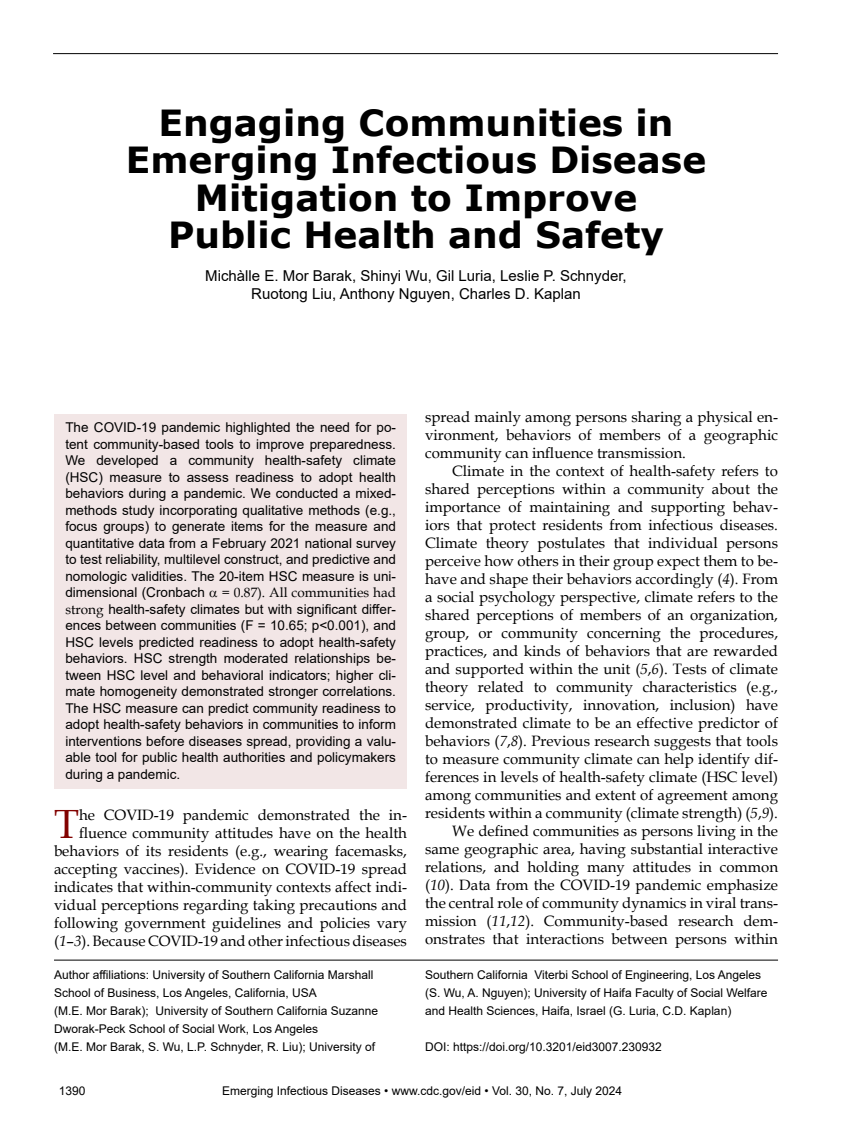
<style>
.page{position:relative;width:851px;height:1134px;background:#fff}
.page>*{position:absolute;margin:0;border:0;box-sizing:border-box;transform-origin:0 0}
.t1{font:40.8px "Book Antiqua";color:#820200}
.t2{font:700 36px/37.5px "Verdana";color:#000;text-align:center}
.t3{font:15px/18px "Book Antiqua";color:#000;text-align:right}
.t4{font:15px/18px "Arial";color:#000;text-align:center}
.t5{font:13.5px/16.5px "Arial";color:#000;text-align:justify}
.t6{font:13.5px "Book Antiqua";color:#000}
.t7{font:12px/18px "Arial";color:#000}
.s1{font-family:"Arial"}
.s2{font-family:"Book Antiqua"}
.s3{font-style:italic}
</style>
<div class="page">
<hr style="left:53px;top:53px;width:725px;height:1px;background:#000">
<div style="left:54px;top:414px;width:353px;height:375px;background:#f2e6e6"></div>
<hr style="left:54px;top:960px;width:724px;height:1px;background:#000">
<h2 class="t2" style="left:126px;top:103px;width:582px">Engaging Communities in<br>Emerging Infectious Disease<br>Mitigation to Improve<br>Public Health and Safety</h2>
<p class="t4" style="left:205px;top:267px;width:423px">Michàlle E. Mor Barak, Shinyi Wu, Gil Luria, Leslie P. Schnyder,<br>Ruotong Liu, Anthony Nguyen, Charles D. Kaplan</p>
<p class="t5" style="left:65px;top:419px;width:332px">The COVID-19 pandemic highlighted the need for po&shy;tent community-based tools to improve preparedness.<br>We developed a community health-safety climate (HSC) measure to assess readiness to adopt health behaviors during a pandemic. We conducted a mixed&shy;methods study incorporating qualitative methods (e.g., focus groups) to generate items for the measure and quantitative data from a February 2021 national survey to test reliability, multilevel construct, and predictive and nomologic validities. The 20-item HSC measure is uni-</p>
<p class="t6" style="left:65px;top:583px;width:332px"><span class="s1">dimensional (Cronbach</span> = 0.87). All communities had</p>
<p class="t5" style="left:65px;top:600px;width:332px"><span class="s2">strong</span> health-safety climates but with significant differ&shy;ences between communities (F = 10.65; p&lt;0.001), and HSC levels predicted readiness to adopt health-safety behaviors. HSC strength moderated relationships be&shy;tween HSC level and behavioral indicators; higher cli&shy;mate homogeneity demonstrated stronger correlations.<br>The HSC measure can predict community readiness to adopt health-safety behaviors in communities to inform interventions before diseases spread, providing a valu&shy;able tool for public health authorities and policymakers during a pandemic.</p>
<p class="t3" style="left:54px;top:806px;width:354px">he COVID-19 pandemic demonstrated the in&shy;fluence community attitudes have on the health behaviors of its residents (e.g., wearing facemasks, accepting vaccines). Evidence on COVID-19 spread indicates that within-community contexts affect indi&shy;vidual perceptions regarding taking precautions and following government guidelines and policies vary (<span class="s3">1</span>–<span class="s3">3</span>). Because COVID-19 and other infectious diseases</p>
<h1 class="t1" style="left:54px;top:796px;width:26px">T</h1>
<p class="t3" style="left:425px;top:408px;width:354px;text-align:justify">spread mainly among persons sharing a physical en&shy;vironment, behaviors of members of a geographic community can influence transmission.</p>
<p class="t3" style="left:425px;top:462px;width:354px">Climate in the context of health-safety refers to shared perceptions within a community about the importance of maintaining and supporting behav&shy;iors that protect residents from infectious diseases.<br>Climate theory postulates that individual persons perceive how others in their group expect them to be&shy;have and shape their behaviors accordingly (<span class="s3">4</span>). From a social psychology perspective, climate refers to the shared perceptions of members of an organization, group, or community concerning the procedures, practices, and kinds of behaviors that are rewarded and supported within the unit (<span class="s3">5</span>,<span class="s3">6</span>). Tests of climate theory related to community characteristics (e.g., service, productivity, innovation, inclusion) have demonstrated climate to be an effective predictor of behaviors (<span class="s3">7</span>,<span class="s3">8</span>). Previous research suggests that tools to measure community climate can help identify dif&shy;ferences in levels of health-safety climate (HSC level) among communities and extent of agreement among residents within a community (climate strength) (<span class="s3">5</span>,<span class="s3">9</span>).<br>We defined communities as persons living in the same geographic area, having substantial interactive relations, and holding many attitudes in common (<span class="s3">10</span>). Data from the COVID-19 pandemic emphasize the central role of community dynamics in viral trans&shy;mission (<span class="s3">11</span>,<span class="s3">12</span>). Community-based research dem&shy;onstrates that interactions between persons within</p>
<p class="t7" style="left:54px;top:966px;width:326px">Author affiliations: University of Southern California Marshall School of Business, Los Angeles, California, USA<br>(M.E. Mor Barak); University of Southern California Suzanne Dworak-Peck School of Social Work, Los Angeles<br>(M.E. Mor Barak, S. Wu, L.P. Schnyder, R. Liu); University of</p>
<p class="t7" style="left:425px;top:966px;width:344px">Southern California Viterbi School of Engineering, Los Angeles (S. Wu, A. Nguyen); University of Haifa Faculty of Social Welfare and Health Sciences, Haifa, Israel (G. Luria, C.D. Kaplan)</p>
<p class="t7" style="left:425px;top:1038px;width:238px">DOI: https://doi.org/10.3201/eid3007.230932</p>
<p class="t7" style="left:59px;top:1082px;width:28px">1390</p>
<p class="t7" style="left:222px;top:1082px;width:401px">Emerging Infectious Diseases • www.cdc.gov/eid • Vol. 30, No. 7, July 2024</p>
</div>
